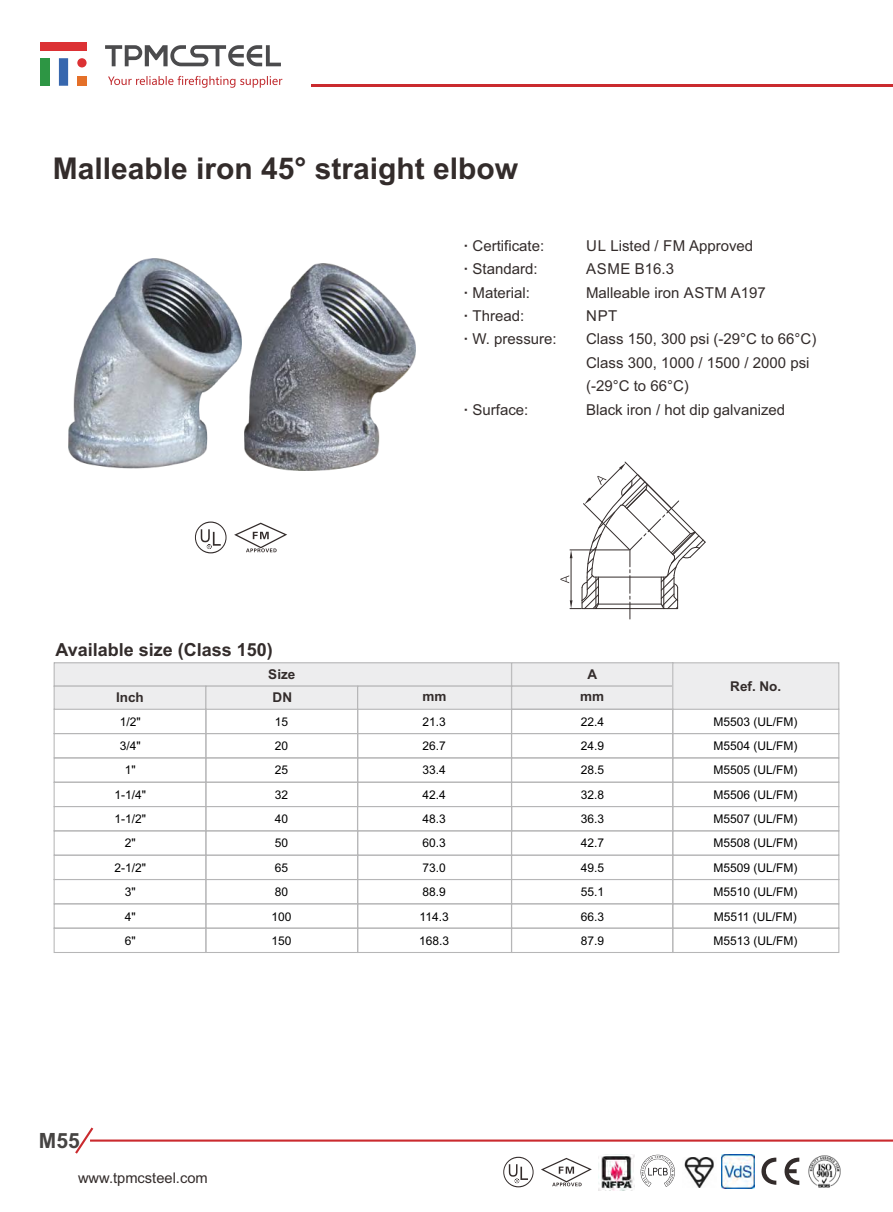
<style>
.page{position:relative;width:893px;height:1212px;background:#fff}
.page>*{position:absolute;margin:0;border:0;box-sizing:border-box;transform-origin:0 0}
.t1{font:700 30px "Arial";color:#332c2b}
.t2{font:700 21px "Arial";color:#464443}
.t3{font:700 18px "Arial";color:#332c2b}
.t4{font:15px/23.4px "Arial";color:#332c2b}
.t5{font:14.7px "Arial";color:#332c2b}
.t6{font:700 13.5px "Arial";color:#332c2b}
.t7{font:12px/24.5px "Arial";color:#000;text-align:justify}
.s1{font-weight:700}
</style>
<div class="page">
<hr style="left:90px;top:1139px;width:803px;height:2px;background:#ca2a2e">
<svg style="left:75px;top:1127px;width:20px;height:27px"></svg>
<hr style="left:311px;top:85px;width:582px;height:2px;background:#ca2a2e">
<div style="left:41px;top:42px;width:46px;height:8px;background:#dc3134"></div>
<div style="left:59px;top:58px;width:9px;height:28px;background:#3767ae"></div>
<div style="left:77px;top:76px;width:10px;height:10px;background:#e47029"></div>
<div style="left:41px;top:58px;width:9px;height:28px;background:#2d9644"></div>
<div style="left:77px;top:58px;width:10px;height:9px;background:#dc3134;border-radius:50%"></div>
<svg style="left:105px;top:45px;width:176px;height:21px"></svg>
<svg style="left:108px;top:76px;width:174px;height:12px"></svg>
<img style="left:244px;top:264px;width:172px;height:206px">
<img style="left:69px;top:258px;width:172px;height:211px">
<svg style="left:761px;top:1157px;width:38px;height:28px"></svg>
<img style="left:598px;top:1154px;width:36px;height:36px">
<img style="left:684px;top:1157px;width:30px;height:30px">
<svg style="left:640px;top:1155px;width:35px;height:32px"></svg>
<img style="left:721px;top:1154px;width:34px;height:34px">
<img style="left:808px;top:1155px;width:33px;height:33px">
<svg style="left:541px;top:1158px;width:51px;height:28px"></svg>
<svg style="left:503px;top:1157px;width:31px;height:30px"></svg>
<svg style="left:234px;top:523px;width:53px;height:29px"></svg>
<svg style="left:195px;top:521px;width:32px;height:32px"></svg>
<svg style="left:560px;top:461px;width:146px;height:158px"></svg>
<svg style="left:54px;top:662px;width:785px;height:291px"></svg>
<h1 class="t1" style="left:53px;top:157px;width:467px">Malleable iron 45° straight elbow</h1>
<p class="t4" style="left:463px;top:235px;width:95px"><span class="s1">·</span> Certificate:<br><span class="s1">·</span> Standard:<br><span class="s1">·</span> Material:<br><span class="s1">·</span> Thread:<br><span class="s1">·</span> W. pressure:</p>
<p class="t4" style="left:463px;top:399px;width:67px"><span class="s1">·</span> Surface:</p>
<p class="t4" style="left:586px;top:235px;width:232px">UL Listed / FM Approved<br>ASME B16.3<br>Malleable iron ASTM A197<br>NPT<br>Class 150, 300 psi (-29°C to 66°C)<br>Class 300, 1000 / 1500 / 2000 psi (-29°C to 66°C)<br>Black iron / hot dip galvanized</p>
<h3 class="t3" style="left:55px;top:642px;width:219px">Available size (Class 150)</h3>
<p class="t6" style="left:268px;top:669px;width:29px">Size</p>
<p class="t6" style="left:587px;top:669px;width:11px">A</p>
<p class="t6" style="left:116px;top:692px;width:29px">Inch</p>
<p class="t6" style="left:272px;top:692px;width:21px">DN</p>
<p class="t6" style="left:423px;top:691px;width:26px">mm</p>
<p class="t6" style="left:580px;top:691px;width:26px">mm</p>
<p class="t7" style="left:114px;top:710px;width:33px;text-align:center">1/2"<br>3/4"<br>1"<br>1-1/4"<br>1-1/2"<br>2"<br>2-1/2"<br>3"<br>4"<br>6"</p>
<p class="t7" style="left:581px;top:710px;width:25px">22.4<br>24.9<br>28.5<br>32.8<br>36.3<br>42.7<br>49.5<br>55.1<br>66.3<br>87.9</p>
<p class="t7" style="left:271px;top:710px;width:22px;text-align:left">15<br>20<br>25<br>32<br>40<br>50<br>65<br>80<br>100<br>150</p>
<p class="t7" style="left:419px;top:710px;width:32px;text-align:left">21.3<br>26.7<br>33.4<br>42.4<br>48.3<br>60.3<br>73.0<br>88.9<br>114.3<br>168.3</p>
<h2 class="t2" style="left:39px;top:1133px;width:42px">M55</h2>
<p class="t5" style="left:78px;top:1172px;width:131px">www.tpmcsteel.com</p>
<p class="t6" style="left:730px;top:681px;width:53px">Ref. No.</p>
<p class="t7" style="left:713px;top:710px;width:86px">M5503 (UL/FM)<br>M5504 (UL/FM)<br>M5505 (UL/FM)<br>M5506 (UL/FM)<br>M5507 (UL/FM)<br>M5508 (UL/FM)<br>M5509 (UL/FM)<br>M5510 (UL/FM)<br>M5511 (UL/FM)<br>M5513 (UL/FM)</p>
</div>
